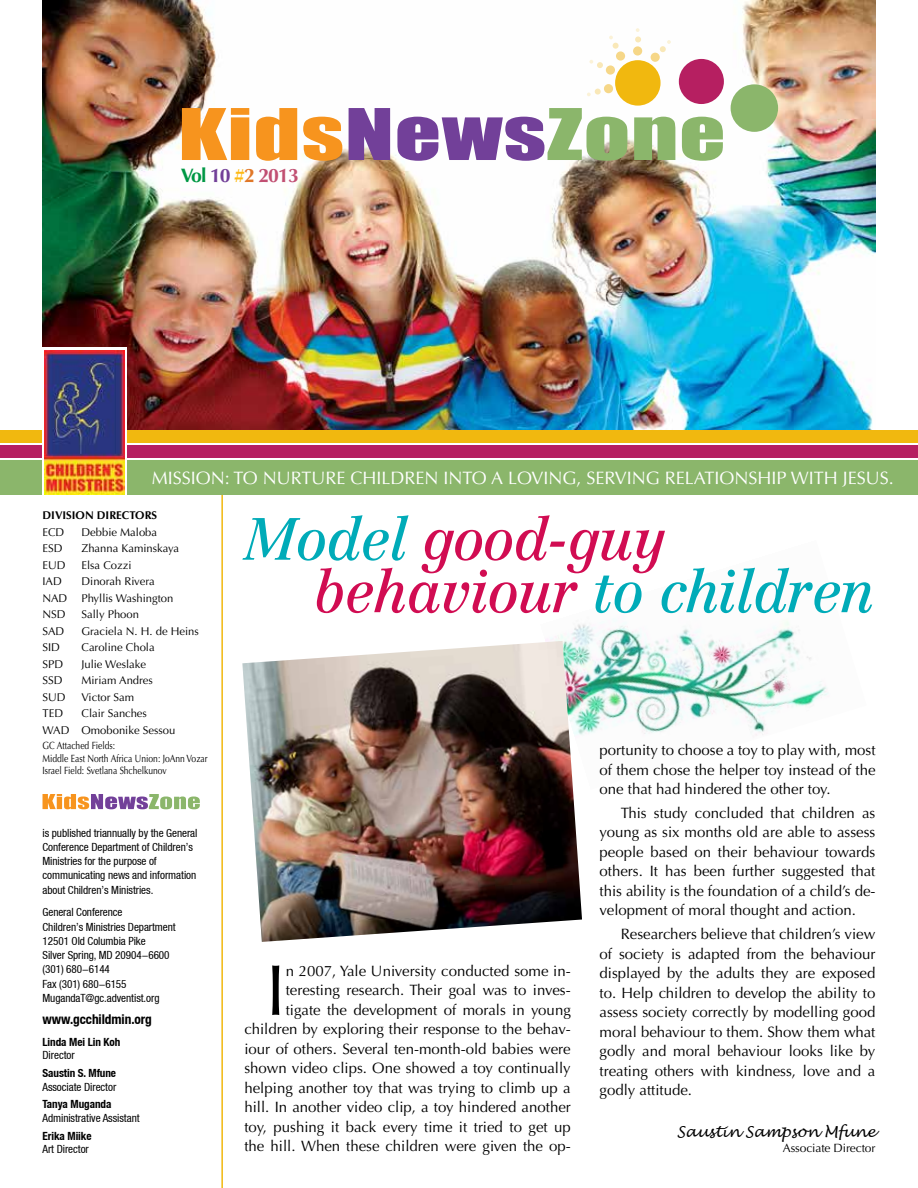
<style>
.page{position:relative;width:918px;height:1188px;background:#fff}
.page>*{position:absolute;margin:0;border:0;box-sizing:border-box;transform-origin:0 0}
.t1{font:72px "Optima LT";color:#000}
.t2{font:58.5px/52.5px "Centennial Italic Os F";letter-spacing:-.02em;color:#d10c52}
.t3{font:700 19.5px "Optima LT Std";letter-spacing:-.05em;color:#c14f72}
.t4{font:18px "Optima LT";color:#fff}
.t5{font:15px/19.5px "Optima LT";color:#000;text-align:justify}
.t6{font:italic 15px "Lucida Handwriting";letter-spacing:-.005em;color:#000}
.t7{font:700 condensed 13.5px "Helvetica Neue LT";letter-spacing:-.005em;color:#000}
.t8{font:12px "Optima LT";letter-spacing:-.01em;color:#000}
.t9{font:condensed 11.25px/14.2px "Helvetica Neue LT";letter-spacing:-.005em;color:#000}
.t10{font:11.25px "Optima LT";color:#000}
.t11{font:700 condensed 11.25px "Helvetica Neue LT";letter-spacing:-.005em;color:#000}
.t12{font:700 11.25px "Optima LT Std";color:#000}
.t13{font:10.5px/12.6px "Optima LT";color:#000;scale:.81 1}
.s1{color:#009744}
.s2{color:#723f98}
.s3{color:#fdb913}
.s4{color:#e07727}
.s5{color:#00abb8}
</style>
<div class="page">
<img style="left:545px;top:621px;width:284px;height:115px">
<hr style="left:221px;top:491px;width:2px;height:697px;background:#f1b80f">
<img style="left:43px;top:0;width:832px;height:430px">
<div style="left:0;top:460px;width:918px;height:34px;background:#8bb66b"></div>
<svg style="left:349px;top:108px;width:374px;height:53px"></svg>
<svg style="left:182px;top:108px;width:160px;height:53px"></svg>
<div style="left:731px;top:84px;width:47px;height:48px;background:#8bb66b;border-radius:50%"></div>
<div style="left:679px;top:59px;width:45px;height:45px;background:#b61f61;border-radius:50%"></div>
<div style="left:615px;top:60px;width:46px;height:46px;background:#f1b80f;border-radius:50%"></div>
<div style="left:633px;top:46px;width:9px;height:10px;background:#f6d788;border-radius:50%"></div>
<div style="left:651px;top:53px;width:9px;height:9px;background:#f6d788;border-radius:50%"></div>
<div style="left:616px;top:51px;width:9px;height:10px;background:#f6d788;border-radius:50%"></div>
<div style="left:606px;top:65px;width:9px;height:10px;background:#f6d788;border-radius:50%"></div>
<div style="left:604px;top:84px;width:9px;height:9px;background:#f6d788;border-radius:50%"></div>
<svg style="left:635px;top:28px;width:6px;height:14px"></svg>
<svg style="left:609px;top:36px;width:10px;height:13px"></svg>
<svg style="left:589px;top:60px;width:14px;height:8px"></svg>
<svg style="left:587px;top:89px;width:14px;height:7px"></svg>
<svg style="left:660px;top:40px;width:11px;height:12px"></svg>
<div style="left:0;top:445px;width:918px;height:12px;background:#b61f61"></div>
<div style="left:0;top:430px;width:918px;height:12px;background:#f1b80f"></div>
<svg style="left:43px;top:348px;width:84px;height:147px"></svg>
<img style="left:45px;top:350px;width:80px;height:144px">
<svg style="left:43px;top:794px;width:157px;height:15px"></svg>
<img style="left:242px;top:641px;width:340px;height:301px">
<h3 class="t3" style="left:181px;top:164px;width:120px"><span class="s1">VOL</span> <span class="s2">10</span> <span class="s3">#</span><span class="s4">2</span> 2013</h3>
<p class="t4" style="left:152px;top:467px;width:303px">MISSION: To n urture chi ldren into</p>
<p class="t4" style="left:491px;top:467px;width:225px">a lovin g, servin g relations</p>
<p class="t4" style="left:757px;top:467px;width:138px">hi p with Jesus.</p>
<p class="t12" style="left:43px;top:509px;width:116px">DIVISION DIRECTORS</p>
<p class="t10" style="left:43px;top:526px;width:11px">ECDD</p>
<p class="t10" style="left:90px;top:526px;width:68px">ebbie Maloba</p>
<p class="t10" style="left:43px;top:542px;width:17px">ESD</p>
<p class="t10" style="left:82px;top:542px;width:99px">Zhanna Kaminskaya</p>
<p class="t10" style="left:43px;top:559px;width:10px">EUDE</p>
<p class="t10" style="left:87px;top:559px;width:46px">lsa Cozzi</p>
<p class="t10" style="left:43px;top:575px;width:16px">IADD</p>
<p class="t10" style="left:90px;top:575px;width:66px">inorah Rivera</p>
<p class="t10" style="left:43px;top:592px;width:19px">NADP</p>
<p class="t10" style="left:88px;top:592px;width:87px">hyllis Washington</p>
<p class="t10" style="left:43px;top:608px;width:20px">NSD</p>
<p class="t10" style="left:82px;top:608px;width:59px">Sally Phoon</p>
<p class="t10" style="left:43px;top:624px;width:17px">SADG</p>
<p class="t10" style="left:90px;top:624px;width:110px">raciela N. H . de Heins</p>
<p class="t10" style="left:43px;top:641px;width:22px">SIDC</p>
<p class="t10" style="left:89px;top:641px;width:67px">aroline Chola</p>
<p class="t10" style="left:43px;top:657px;width:12px">SPD</p>
<p class="t10" style="left:82px;top:657px;width:66px">Julie Weslake</p>
<p class="t10" style="left:43px;top:674px;width:20px">SSD</p>
<p class="t10" style="left:82px;top:674px;width:73px">Miriam Andres</p>
<p class="t10" style="left:43px;top:690px;width:17px">SUDV</p>
<p class="t10" style="left:89px;top:690px;width:47px">ictor Sam</p>
<p class="t10" style="left:43px;top:707px;width:17px">TEDC</p>
<p class="t10" style="left:89px;top:707px;width:59px">lair Sanches</p>
<p class="t10" style="left:43px;top:723px;width:8px">WAD</p>
<p class="t10" style="left:82px;top:723px;width:95px">Omobonike Sessou</p>
<p class="t13" style="left:43px;top:740px;width:205px">GC Attached Fields:<br>Middle East North Africa U nion: JoAnn Vozar<br>Israel Field: Svetlana Shchelkunov</p>
<p class="t9" style="left:43px;top:826px;width:156px">is published triannually by the General Conference Department of Children’s Ministries for the purpose of communicating news and information about Children’s Ministries.</p>
<p class="t9" style="left:43px;top:905px;width:135px">General Conference<br>Children’s Ministries Department<br>12501 Old Columbia Pike<br>Silver Spring, MD 20904-6600 (301) 680-6144<br>Fax (301) 680-6155<br>MugandaT@gc.adventist.org</p>
<p class="t7" style="left:43px;top:1011px;width:111px">www.gcchildmin.org</p>
<p class="t11" style="left:43px;top:1035px;width:79px">Linda Mei Lin Koh</p>
<p class="t9" style="left:43px;top:1048px;width:34px">Director</p>
<p class="t11" style="left:43px;top:1066px;width:75px">Saustin S. Mfune</p>
<p class="t9" style="left:43px;top:1080px;width:75px">Associate Director</p>
<p class="t11" style="left:43px;top:1098px;width:70px">Tanya Muganda</p>
<p class="t9" style="left:43px;top:1111px;width:99px">Administrative Assistant</p>
<p class="t11" style="left:43px;top:1129px;width:51px">Erika Miike</p>
<p class="t9" style="left:43px;top:1142px;width:48px">Art Director</p>
<h2 class="t2" style="left:314px;top:512px;width:563px;text-indent:-70px"><span class="s5">Model</span> good-guy behaviour <span class="s5">to children</span></h2>
<p class="t5" style="left:244px;top:961px;width:328px;text-align:right">n 2007, Yale U niversity conducted some in&shy;teresting research. Their goal was to inves-<br>tigate the development of morals in young children by exploring their response to the behav&shy;iour of others. Several ten-month-old babies were shown video clips. One showed a toy continually helping another toy that was trying to climb up a hill. In another video clip, a toy hindered another toy, pushing it back every time it tried to get up the hill. When these children were given the op-</p>
<h1 class="t1" style="left:266px;top:949px;width:21px">I</h1>
<p class="t5" style="left:600px;top:740px;width:277px">portunity to choose a toy to play with, most of them chose the helper toy instead of the one that had hindered the other toy.</p>
<p class="t5" style="left:600px;top:803px;width:277px;text-indent:21px">This study concluded that children as young as six months old are able to assess people based on their behaviour towards others. It has been further suggested that this ability is the foundation of a child’s de&shy;velopment of moral thought and action.</p>
<p class="t5" style="left:600px;top:924px;width:277px;text-indent:21px">Researchers believe that children’s view of society is adapted from the behaviour displayed by the adults they are exposed to. Help children to develop the ability to assess society correctly by modelling good moral behaviour to them. Show them what godly and moral behaviour looks like by treating others with kindness, love and a godly attitude.</p>
<p class="t6" style="left:677px;top:1123px;width:200px">Saustin Sampson Mfune</p>
<p class="t8" style="left:783px;top:1141px;width:94px">Associate Director</p>
</div>
